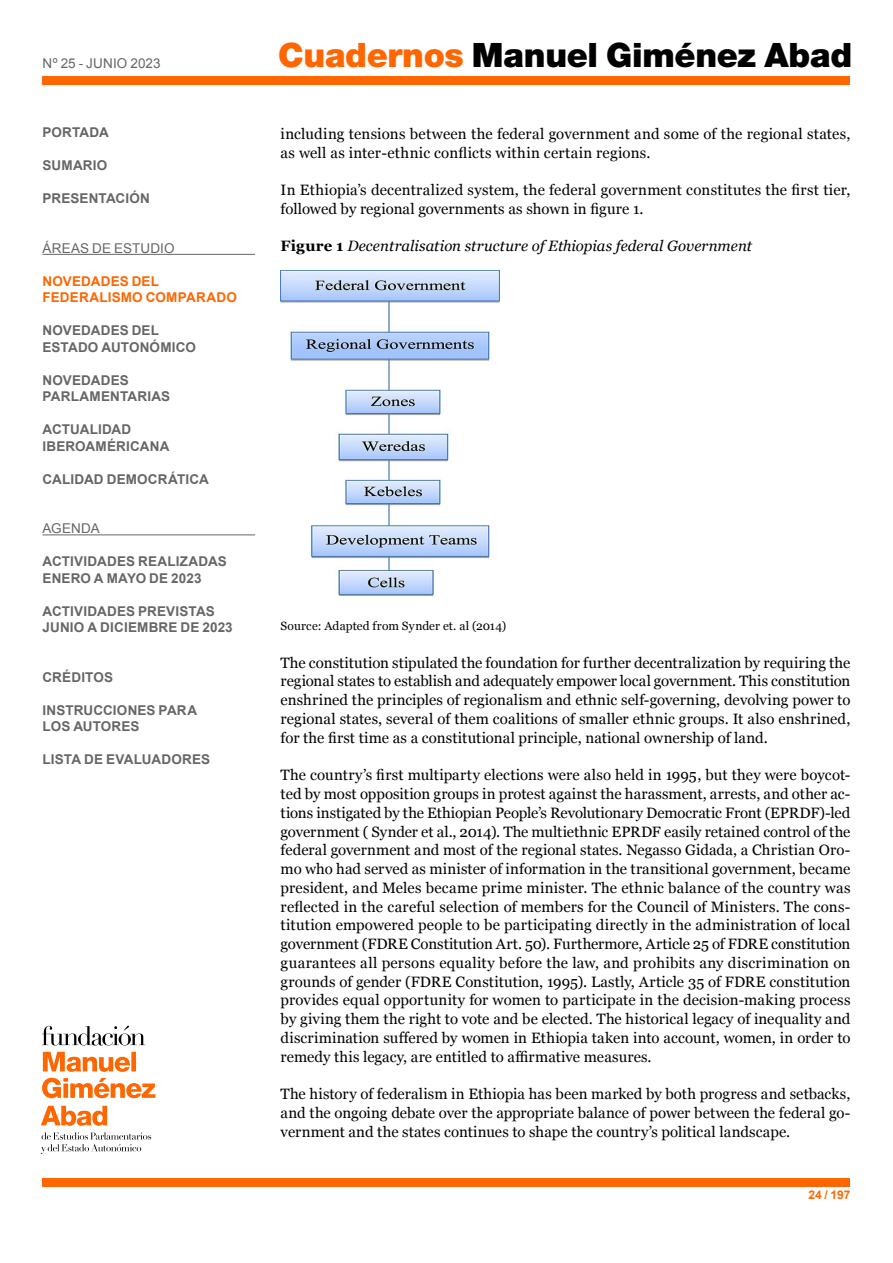
<style>
.page{position:relative;width:893px;height:1263px;background:#fff}
.page>*{position:absolute;margin:0;border:0;box-sizing:border-box;transform-origin:0 0}
.t1{font:900 33.75px "Helvetica Neue LT Std";letter-spacing:-.01em;color:#000}
.t2{font:15px/18.8px "Georgia";letter-spacing:.01em;color:#000;text-align:justify}
.t3{font:italic 15px "Georgia";color:#000}
.t4{font:700 13.5px/16.5px "Arial";letter-spacing:.01em;color:#666}
.t5{font:13.5px "Arial";letter-spacing:.01em;color:#666}
.t6{font:700 13.5px/16.5px "Arial";letter-spacing:.015em;color:#f60}
.t7{font:12px "Georgia";letter-spacing:.015em;color:#000}
.t8{font:700 12px "Arial";color:#f60}
.s1{color:#f60}
.s2{font-weight:700;font-style:normal}
</style>
<div class="page">
<hr style="left:43px;top:254px;width:212px;height:1px;background:#666">
<hr style="left:43px;top:534px;width:212px;height:1px;background:#666">
<div style="left:43px;top:77px;width:807px;height:8px;background:#f60"></div>
<div style="left:43px;top:1178px;width:807px;height:8px;background:#f60"></div>
<svg style="left:41px;top:1132px;width:110px;height:22px"></svg>
<svg style="left:41px;top:1106px;width:66px;height:20px"></svg>
<svg style="left:42px;top:1078px;width:113px;height:20px"></svg>
<svg style="left:43px;top:1052px;width:93px;height:20px"></svg>
<svg style="left:42px;top:1026px;width:103px;height:19px"></svg>
<img style="left:281px;top:270px;width:218px;height:326px">
<p class="t5" style="left:43px;top:55px;width:120px">Nº 25 - JUNIO 2023</p>
<p class="t4" style="left:43px;top:125px;width:68px">PORTADA</p>
<p class="t4" style="left:43px;top:158px;width:66px">SUMARIO</p>
<p class="t4" style="left:43px;top:191px;width:109px">PRESENTACIÓN</p>
<p class="t5" style="left:43px;top:239px;width:134px">ÁREAS DE ESTUDIO</p>
<p class="t6" style="left:43px;top:273px;width:196px">NOVEDADES DEL<br>FEDERALISMO COMPARADO</p>
<p class="t4" style="left:43px;top:323px;width:155px">NOVEDADES DEL<br>ESTADO AUTONÓMICO</p>
<p class="t4" style="left:43px;top:372px;width:129px">NOVEDADES<br>PARLAMENTARIAS</p>
<p class="t4" style="left:43px;top:422px;width:129px">ACTUALIDAD<br>IBEROAMÉRICANA</p>
<p class="t4" style="left:43px;top:471px;width:168px">CALIDAD DEMOCRÁTICA</p>
<p class="t5" style="left:43px;top:520px;width:59px">AGENDA</p>
<p class="t4" style="left:43px;top:554px;width:186px">ACTIVIDADES REALIZADAS<br>ENERO A MAYO DE 2023</p>
<p class="t4" style="left:43px;top:603px;width:192px">ACTIVIDADES PREVISTAS<br>JUNIO A DICIEMBRE DE 2023</p>
<p class="t4" style="left:43px;top:669px;width:72px">CRÉDITOS</p>
<p class="t4" style="left:43px;top:702px;width:156px">INSTRUCCIONES PARA<br>LOS AUTORES</p>
<p class="t4" style="left:43px;top:752px;width:169px">LISTA DE EVALUADORES</p>
<h1 class="t1" style="left:278px;top:34px;width:575px"><span class="s1">Cuadernos</span> Manuel Giménez Abad</h1>
<p class="t2" style="left:281px;top:124px;width:571px">including tensions between the federal government and some of the regional states, as well as inter-ethnic conflicts within certain regions.</p>
<p class="t2" style="left:281px;top:180px;width:571px">In Ethiopia’s decentralized system, the federal government constitutes the first tier, followed by regional governments as shown in figure 1.</p>
<p class="t3" style="left:281px;top:235px;width:473px"><span class="s2">Figure 1</span> Decentralisation structure of Ethiopias federal Government</p>
<p class="t7" style="left:281px;top:617px;width:227px">Source: Adapted from Synder et. al (2014)</p>
<p class="t2" style="left:281px;top:652px;width:571px">The constitution stipulated the foundation for further decentralization by requiring the regional states to establish and adequately empower local government. This constitution enshrined the principles of regionalism and ethnic self-governing, devolving power to regional states, several of them coalitions of smaller ethnic groups. It also enshrined, for the first time as a constitutional principle, national ownership of land.</p>
<p class="t2" style="left:281px;top:765px;width:571px">The country’s first multiparty elections were also held in 1995, but they were boycot&shy;ted by most opposition groups in protest against the harassment, arrests, and other ac&shy;tions instigated by the Ethiopian People’s Revolutionary Democratic Front (EPRDF)-led government ( Synder et al., 2014). The multiethnic EPRDF easily retained control of the federal government and most of the regional states. Negasso Gidada, a Christian Oro&shy;mo who had served as minister of information in the transitional government, became president, and Meles became prime minister. The ethnic balance of the country was reflected in the careful selection of members for the Council of Ministers. The cons&shy;titution empowered people to be participating directly in the administration of local government (FDRE Constitution Art. 50). Furthermore, Article 25 of FDRE constitution guarantees all persons equality before the law, and prohibits any discrimination on grounds of gender (FDRE Constitution, 1995). Lastly, Article 35 of FDRE constitution provides equal opportunity for women to participate in the decision-making process by giving them the right to vote and be elected. The historical legacy of inequality and discrimination suffered by women in Ethiopia taken into account, women, in order to remedy this legacy, are entitled to affirmative measures.</p>
<p class="t2" style="left:281px;top:1084px;width:571px">The history of federalism in Ethiopia has been marked by both progress and setbacks, and the ongoing debate over the appropriate balance of power between the federal go&shy;vernment and the states continues to shape the country’s political landscape.</p>
<p class="t8" style="left:808px;top:1187px;width:44px">24 / 197</p>
</div>
